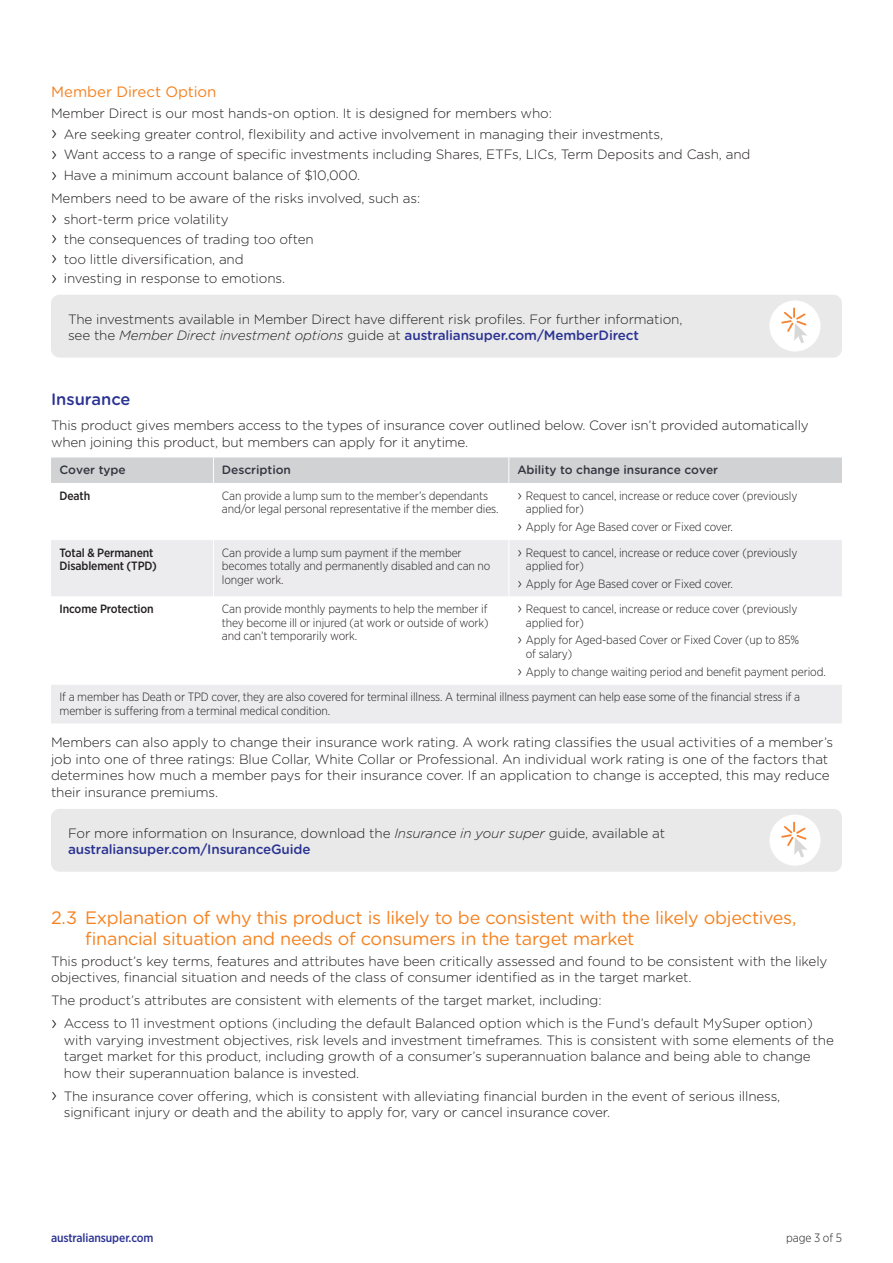
<style>
.page{position:relative;width:893px;height:1263px;background:#fff}
.page>*{position:absolute;margin:0;border:0;box-sizing:border-box;transform-origin:0 0}
.t1{font:18px/21px "Gotham Rounded";letter-spacing:-.015em;color:#f58220}
.t2{font:500 16.5px "Gotham Rounded";letter-spacing:-.005em;color:#2b3393}
.t3{font:15px "Gotham Rounded";color:#f58220}
.t4{font:300 13.5px/16.5px "Gotham Rounded";letter-spacing:-.01em;color:#231f20}
.t5{font:300 12px/13.5px "Gotham Narrow";letter-spacing:-.01em;color:#231f20}
.t6{font:500 12px/13.5px "Gotham Narrow";letter-spacing:-.01em;color:#231f20}
.t7{font:500 12px "Gotham Rounded";letter-spacing:-.005em;color:#323640}
.t8{font:500 12px "Gotham Narrow";letter-spacing:-.01em;color:#2b3393}
.s1{font-size:19.5px}
.s2{font-style:italic}
.s3{font-weight:500;color:#2b3393}
.s4{font-family:"Gotham Rounded";font-size:15px}
</style>
<div class="page">
<div style="left:51px;top:295px;width:791px;height:63px;background:#e8e9e8;border-radius:9px"></div>
<div style="left:769px;top:300px;width:51px;height:51px;background:#fff;border-radius:50%"></div>
<svg style="left:781px;top:308px;width:26px;height:35px"></svg>
<svg style="left:51px;top:540px;width:791px;height:184px;fill:#ececee"></svg>
<hr style="left:508px;top:540px;width:1px;height:56px;background:#fff">
<hr style="left:508px;top:596px;width:1px;height:88px;background:#fff">
<hr style="left:51px;top:684px;width:162px;height:1px;background:#fff">
<hr style="left:213px;top:684px;width:296px;height:1px;background:#fff">
<hr style="left:509px;top:684px;width:333px;height:1px;background:#fff">
<div style="left:51px;top:457px;width:791px;height:26px;background:#d1d2d4"></div>
<hr style="left:213px;top:540px;width:1px;height:56px;background:#fff">
<hr style="left:213px;top:596px;width:1px;height:88px;background:#fff">
<div style="left:51px;top:809px;width:791px;height:63px;background:#e8e9e8;border-radius:9px"></div>
<div style="left:769px;top:815px;width:51px;height:51px;background:#fff;border-radius:50%"></div>
<svg style="left:781px;top:822px;width:26px;height:35px"></svg>
<p class="t3" style="left:51px;top:81px;width:167px">Member Direct Option</p>
<p class="t4" style="left:51px;top:102px;width:701px;line-height:20.7px">Member Direct is our most hands-on option. It is designed for members who:<br><span class="s1">›</span> Are seeking greater control, flexibility and active involvement in managing their investments,<br><span class="s1">›</span> Want access to a range of specific investments including Shares, ETFs, LICs, Term Deposits and Cash, and <span class="s1">›</span> Have a minimum account balance of $10,000.</p>
<p class="t4" style="left:51px;top:187px;width:371px;line-height:20.1px">Members need to be aware of the risks involved, such as: <span class="s1">›</span> short-term price volatility<br><span class="s1">›</span> the consequences of trading too often<br><span class="s1">›</span> too little diversification, and<br><span class="s1">›</span> investing in response to emotions.</p>
<p class="t4" style="left:68px;top:310px;width:616px">The investments available in Member Direct have different risk profiles. For further information, see the <span class="s2">Member Direct investment options</span> guide at <span class="s3">australiansuper.com/MemberDirect</span></p>
<p class="t2" style="left:51px;top:388px;width:81px">Insurance</p>
<p class="t4" style="left:51px;top:417px;width:759px">This product gives members access to the types of insurance cover outlined below. Cover isn’t provided automatically when joining this product, but members can apply for it anytime.</p>
<p class="t7" style="left:60px;top:462px;width:68px">Cover type</p>
<p class="t7" style="left:222px;top:462px;width:71px">Description</p>
<p class="t7" style="left:517px;top:462px;width:202px">Ability to change insurance cover</p>
<p class="t6" style="left:60px;top:489px;width:32px">Death</p>
<p class="t5" style="left:222px;top:489px;width:278px">Can provide a lump sum to the member’s dependants and/or legal personal representative if the member dies.</p>
<p class="t5" style="left:526px;top:489px;width:273px;text-indent:-9px"><span class="s4">›</span> Request to cancel, increase or reduce cover (previously applied for)</p>
<p class="t5" style="left:517px;top:520px;width:217px"><span class="s4">›</span> Apply for Age Based cover or Fixed cover.</p>
<p class="t6" style="left:60px;top:545px;width:99px">Total &amp; Permanent<br>Disablement (TPD)</p>
<p class="t5" style="left:222px;top:545px;width:270px">Can provide a lump sum payment if the member becomes totally and permanently disabled and can no longer work.</p>
<p class="t5" style="left:526px;top:545px;width:273px;text-indent:-9px"><span class="s4">›</span> Request to cancel, increase or reduce cover (previously applied for)</p>
<p class="t5" style="left:517px;top:576px;width:217px"><span class="s4">›</span> Apply for Age Based cover or Fixed cover.</p>
<p class="t6" style="left:60px;top:602px;width:96px">Income Protection</p>
<p class="t5" style="left:222px;top:602px;width:268px;text-align:justify">Can provide monthly payments to help the member if they become ill or injured (at work or outside of work) and can’t temporarily work.</p>
<p class="t5" style="left:526px;top:602px;width:273px;text-indent:-9px"><span class="s4">›</span> Request to cancel, increase or reduce cover (previously applied for)</p>
<p class="t5" style="left:526px;top:633px;width:275px;text-indent:-9px"><span class="s4">›</span> Apply for Aged-based Cover or Fixed Cover (up to 85% of salary)</p>
<p class="t5" style="left:60px;top:658px;width:768px;line-height:25.3px;text-indent:458px"><span class="s4">›</span> Apply to change waiting period and benefit payment period.<br>If a member has Death or TPD cover, they are also covered for terminal illness. A terminal illness payment can help ease some of the financial stress if a</p>
<p class="t5" style="left:60px;top:703px;width:272px">member is suffering from a terminal medical condition.</p>
<p class="t4" style="left:51px;top:733px;width:784px">Members can also apply to change their insurance work rating. A work rating classifies the usual activities of a member’s job into one of three ratings: Blue Collar, White Collar or Professional. An individual work rating is one of the factors that determines how much a member pays for their insurance cover. If an application to change is accepted, this may reduce their insurance premiums.</p>
<p class="t4" style="left:68px;top:824px;width:599px">For more information on Insurance, download the <span class="s2">Insurance in your super</span> guide, available at <span class="s3">australiansuper.com/InsuranceGuide</span></p>
<h1 class="t1" style="left:85px;top:906px;width:713px;text-indent:-34px">2.3 Explanation of why this product is likely to be consistent with the likely objectives, financial situation and needs of consumers in the target market</h1>
<p class="t4" style="left:51px;top:952px;width:778px">This product’s key terms, features and attributes have been critically assessed and found to be consistent with the likely objectives, financial situation and needs of the class of consumer identified as in the target market.</p>
<p class="t4" style="left:51px;top:988px;width:763px;line-height:23px">The product’s attributes are consistent with elements of the target market, including:<br><span class="s1">›</span> Access to 11 investment options (including the default Balanced option which is the Fund’s default MySuper option)</p>
<p class="t4" style="left:64px;top:1031px;width:772px">with varying investment objectives, risk levels and investment timeframes. This is consistent with some elements of the target market for this product, including growth of a consumer’s superannuation balance and being able to change how their superannuation balance is invested.</p>
<p class="t4" style="left:64px;top:1087px;width:718px;text-indent:-13px"><span class="s1">›</span> The insurance cover offering, which is consistent with alleviating financial burden in the event of serious illness, significant injury or death and the ability to apply for, vary or cancel insurance cover.</p>
<p class="t8" style="left:51px;top:1230px;width:104px">australiansuper.com</p>
<p class="t5" style="left:786px;top:1230px;width:57px">page 3 of 5</p>
</div>
